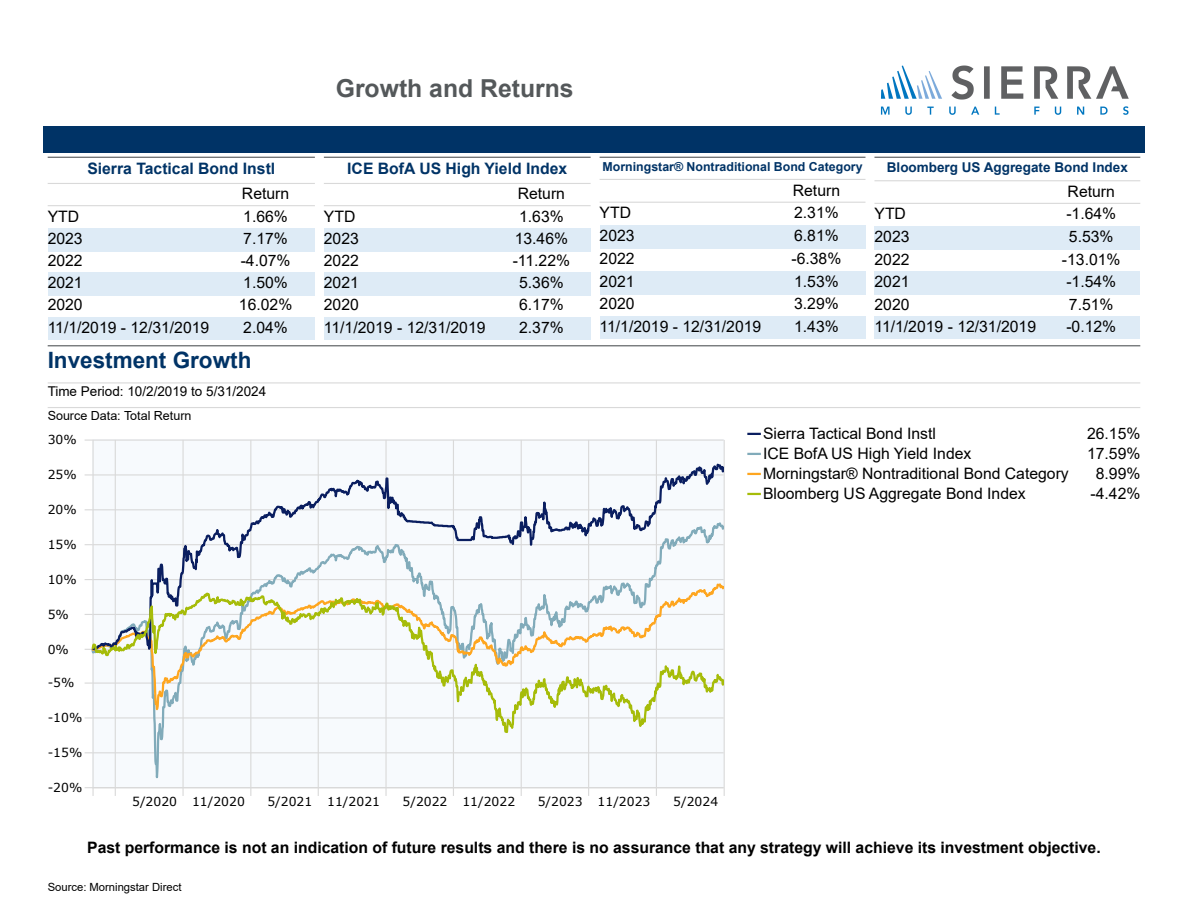
<style>
.page{position:relative;width:1188px;height:918px;background:#fff}
.page>*{position:absolute;margin:0;border:0;box-sizing:border-box;transform-origin:0 0}
.t1{font:700 24.75px "Arial";color:#54585a}
.t2{font:700 22.5px "Arial";color:#036}
.t3{font:15.75px/22.2px "Arial";color:#000}
.t4{font:700 15.75px "Arial";color:#000}
.t5{font:700 15.75px "Arial";color:#036}
.t6{font:13.5px "Arial";color:#000}
.t7{font:700 13.5px "Arial";color:#036}
.t8{font:12.6px "Arial";color:#000}
.t9{font:12.3px "Verdana";color:#000}
.t10{font:700 12.3px "Arial";color:#036}
.t11{font:11.25px "Arial";color:#000}
</style>
<div class="page">
<svg style="left:880px;top:65px;width:249px;height:50px"></svg>
<div style="left:43px;top:126px;width:1102px;height:27px;background:#036"></div>
<hr style="left:48px;top:345px;width:1092px;height:1px;background:#54585a">
<hr style="left:48px;top:382px;width:1092px;height:1px;background:#d9d9d9">
<hr style="left:48px;top:407px;width:1092px;height:1px;background:#d9d9d9">
<div style="left:92px;top:440px;width:632px;height:348px;background:#f7fafd"></div>
<hr style="left:115px;top:440px;width:1px;height:348px;background:#d9d9d9">
<hr style="left:182px;top:440px;width:2px;height:348px;background:#d9d9d9">
<svg style="left:182px;top:788px;width:2px;height:8px"></svg>
<hr style="left:250px;top:440px;width:1px;height:348px;background:#d9d9d9">
<hr style="left:318px;top:440px;width:1px;height:348px;background:#d9d9d9">
<hr style="left:385px;top:440px;width:2px;height:348px;background:#d9d9d9">
<svg style="left:385px;top:788px;width:2px;height:8px"></svg>
<hr style="left:453px;top:440px;width:1px;height:348px;background:#d9d9d9">
<hr style="left:521px;top:440px;width:1px;height:348px;background:#d9d9d9">
<hr style="left:588px;top:440px;width:1px;height:348px;background:#d9d9d9">
<hr style="left:656px;top:440px;width:1px;height:348px;background:#d9d9d9">
<hr style="left:92px;top:440px;width:2px;height:348px;background:#d9d9d9">
<hr style="left:724px;top:440px;width:1px;height:348px;background:#d9d9d9">
<hr style="left:92px;top:440px;width:632px;height:1px;background:#d9d9d9">
<svg style="left:85px;top:787px;width:9px;height:9px"></svg>
<svg style="left:90px;top:750px;width:634px;height:38px"></svg>
<svg style="left:90px;top:454px;width:634px;height:125px"></svg>
<svg style="left:90px;top:579px;width:634px;height:171px"></svg>
<svg style="left:747px;top:433px;width:14px;height:2px"></svg>
<svg style="left:747px;top:453px;width:14px;height:2px"></svg>
<svg style="left:747px;top:473px;width:14px;height:2px"></svg>
<svg style="left:747px;top:493px;width:14px;height:2px"></svg>
<hr style="left:48px;top:157px;width:267px;height:1px;background:#54585a">
<hr style="left:48px;top:183px;width:267px;height:1px;background:#d9d9d9">
<div style="left:48px;top:228px;width:267px;height:23px;background:#deebf6"></div>
<div style="left:48px;top:272px;width:267px;height:24px;background:#deebf6"></div>
<div style="left:48px;top:317px;width:267px;height:22px;background:#deebf6"></div>
<hr style="left:48px;top:205px;width:267px;height:1px;background:#d9d9d9">
<hr style="left:324px;top:157px;width:267px;height:1px;background:#54585a">
<hr style="left:324px;top:183px;width:267px;height:1px;background:#d9d9d9">
<div style="left:324px;top:228px;width:266px;height:23px;background:#deebf6"></div>
<div style="left:324px;top:272px;width:266px;height:24px;background:#deebf6"></div>
<div style="left:324px;top:317px;width:266px;height:22px;background:#deebf6"></div>
<hr style="left:324px;top:205px;width:267px;height:1px;background:#d9d9d9">
<hr style="left:874px;top:157px;width:266px;height:1px;background:#54585a">
<hr style="left:874px;top:180px;width:266px;height:1px;background:#d9d9d9">
<div style="left:875px;top:226px;width:265px;height:24px;background:#deebf6"></div>
<div style="left:875px;top:271px;width:265px;height:24px;background:#deebf6"></div>
<div style="left:875px;top:316px;width:265px;height:23px;background:#deebf6"></div>
<hr style="left:874px;top:203px;width:266px;height:1px;background:#d9d9d9">
<hr style="left:600px;top:157px;width:265px;height:1px;background:#54585a">
<hr style="left:600px;top:179px;width:265px;height:1px;background:#d9d9d9">
<div style="left:600px;top:225px;width:265px;height:24px;background:#deebf6"></div>
<div style="left:600px;top:271px;width:265px;height:23px;background:#deebf6"></div>
<div style="left:600px;top:316px;width:265px;height:23px;background:#deebf6"></div>
<hr style="left:600px;top:202px;width:265px;height:1px;background:#d9d9d9">
<p class="t5" style="left:87px;top:157px;width:189px">Sierra Tactical Bond Instl</p>
<p class="t3" style="left:242px;top:183px;width:49px">Return</p>
<p class="t3" style="left:48px;top:205px;width:163px">YTD<br>2023<br>2022<br>2021<br>2020<br>11/1/2019 - 12/31/2019</p>
<p class="t3" style="left:239px;top:205px;width:55px">1.66%<br>7.17% -4.07%<br>1.50%<br>16.02%<br>2.04%</p>
<h2 class="t2" style="left:48px;top:345px;width:205px">Investment Growth</h2>
<p class="t6" style="left:48px;top:382px;width:220px">Time Period: 10/2/2019 to 5/31/2024</p>
<p class="t8" style="left:48px;top:407px;width:145px">Source Data: Total Return</p>
<p class="t9" style="left:48px;top:432px;width:31px">30%</p>
<p class="t9" style="left:48px;top:466px;width:31px">25%</p>
<p class="t9" style="left:48px;top:501px;width:31px">20%</p>
<p class="t9" style="left:48px;top:536px;width:31px">15%</p>
<p class="t9" style="left:48px;top:571px;width:31px">10%</p>
<p class="t9" style="left:48px;top:606px;width:23px">5%</p>
<p class="t9" style="left:48px;top:641px;width:23px">0%</p>
<p class="t9" style="left:48px;top:675px;width:28px">-5%</p>
<p class="t9" style="left:48px;top:709px;width:36px">-10%</p>
<p class="t9" style="left:48px;top:744px;width:36px">-15%</p>
<p class="t9" style="left:48px;top:779px;width:36px">-20%</p>
<h1 class="t1" style="left:336px;top:71px;width:239px">Growth and Returns</h1>
<p class="t5" style="left:347px;top:157px;width:222px">ICE BofA US High Yield Index</p>
<p class="t3" style="left:518px;top:183px;width:49px">Return</p>
<p class="t3" style="left:324px;top:205px;width:163px">YTD<br>2023<br>2022<br>2021<br>2020<br>11/1/2019 - 12/31/2019</p>
<p class="t3" style="left:513px;top:205px;width:59px;text-align:center">1.63%<br>13.46% -11.22%<br>5.36%<br>6.17%<br>2.37%</p>
<p class="t10" style="left:603px;top:158px;width:262px">Morningstar® Nontraditional Bond Category</p>
<p class="t3" style="left:793px;top:179px;width:49px">Return</p>
<p class="t3" style="left:600px;top:201px;width:163px;line-height:22.8px">YTD<br>2023<br>2022<br>2021<br>2020<br>11/1/2019 - 12/31/2019</p>
<p class="t3" style="left:792px;top:201px;width:51px;line-height:22.8px">2.31%<br>6.81% -6.38%<br>1.53%<br>3.29%<br>1.43%</p>
<p class="t7" style="left:887px;top:157px;width:243px">Bloomberg US Aggregate Bond Index</p>
<p class="t3" style="left:1068px;top:180px;width:49px">Return</p>
<p class="t3" style="left:874px;top:202px;width:163px;line-height:22.6px">YTD<br>2023<br>2022<br>2021<br>2020<br>11/1/2019 - 12/31/2019</p>
<p class="t3" style="left:1062px;top:202px;width:60px;line-height:22.6px;text-align:center">-1.64%<br>5.53% -13.01% -1.54%<br>7.51% -0.12%</p>
<p class="t3" style="left:763px;top:422px;width:175px">Sierra Tactical Bond Instl</p>
<p class="t3" style="left:1087px;top:422px;width:55px">26.15%</p>
<p class="t3" style="left:763px;top:442px;width:210px">ICE BofA US High Yield Index</p>
<p class="t3" style="left:1087px;top:442px;width:55px">17.59%</p>
<p class="t3" style="left:763px;top:462px;width:307px">Morningstar® Nontraditional Bond Category</p>
<p class="t3" style="left:1096px;top:462px;width:46px">8.99%</p>
<p class="t3" style="left:763px;top:482px;width:264px">Bloomberg US Aggregate Bond Index</p>
<p class="t3" style="left:1091px;top:482px;width:51px">-4.42%</p>
<p class="t9" style="left:132px;top:793px;width:114px">5/2020 11/2020</p>
<p class="t9" style="left:267px;top:793px;width:114px">5/2021 11/2021</p>
<p class="t9" style="left:403px;top:793px;width:114px">5/2022 11/2022</p>
<p class="t9" style="left:538px;top:793px;width:114px">5/2023 11/2023</p>
<p class="t9" style="left:673px;top:793px;width:46px">5/2024</p>
<p class="t4" style="left:87px;top:836px;width:1015px">Past performance is not an indication of future results and there is no assurance that any strategy will achieve its investment objective.</p>
<p class="t11" style="left:48px;top:879px;width:135px">Source: Morningstar Direct</p>
</div>
